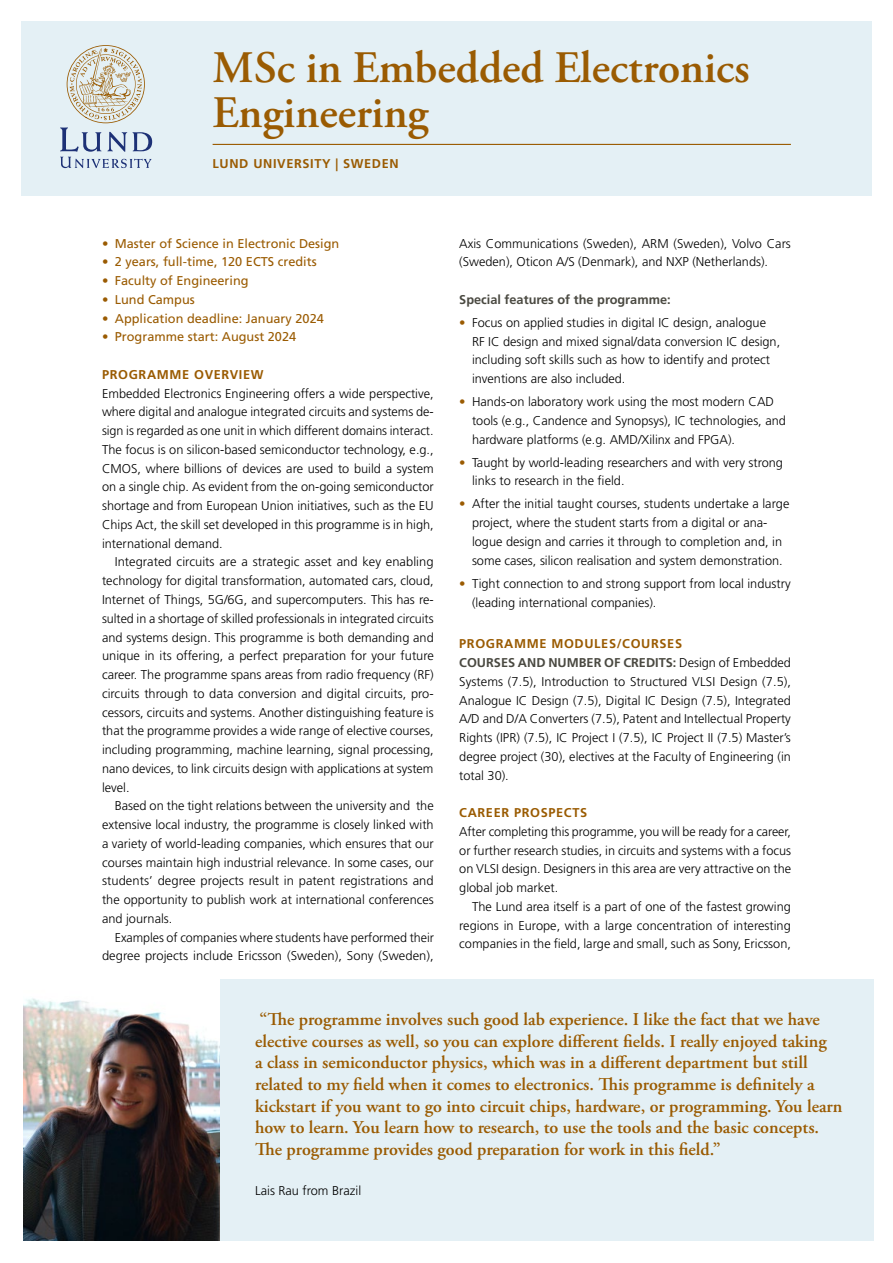
<style>
.page{position:relative;width:893px;height:1263px;background:#fff}
.page>*{position:absolute;margin:0;border:0;box-sizing:border-box;transform-origin:0 0}
.H1_Rubrik_30_p{font:600 45px/45px "Adobe Garamond Pro";color:#9a5b02}
.Brons_Citat{font:600 18px/21.6px "Adobe Garamond Pro";color:#9a5b02}
.Svart_Brödtext_med_indrag{font:300 12.75px/18.8px "Frutiger LT Std";color:#000}
.Svart_Brödtext_utan_indrag{font:300 12.75px/18.8px "Frutiger LT Std";color:#000;text-align:justify}
.t1{font:12.75px "Frutiger LT Std";color:#9a5b02}
.H2_Brons_Underrubrik{font:700 12.75px "Frutiger LT Std";letter-spacing:.05em;color:#9a5b02}
.Svart_Brödtext_utan_indrag-2{font:700 12.75px "Frutiger LT Std";color:#4a4941}
.Underrad{font:700 12.75px "Frutiger LT Std";letter-spacing:.05em;color:#9a5b02}
.s1{color:#9a5b02}
.s2{font-weight:700;color:#4a4941}
</style>
<div class="page">
<div style="left:21px;top:21px;width:851px;height:175px;background:#e4f0f5"></div>
<div style="left:23px;top:979px;width:851px;height:262px;background:#e4f0f5"></div>
<svg style="left:60px;top:45px;width:92px;height:123px"></svg>
<hr style="left:213px;top:144px;width:578px;height:1px;background:#9a5b02">
<img style="left:23px;top:979px;width:197px;height:261px">
<h1 class="H1_Rubrik_30_p" style="left:213px;top:46px;width:539px">MSc in Embedded Electronics<br>Engineering</h1>
<p class="Underrad" style="left:213px;top:156px;width:188px">LUND UNIVERSITY | SWEDEN</p>
<p class="t1" style="left:102px;top:236px;width:239px">• Master of Science in Electronic Design</p>
<p class="t1" style="left:102px;top:255px;width:216px">• 2 years, full-time, 120 ECTS credits</p>
<p class="t1" style="left:102px;top:273px;width:148px">• Faculty of Engineering</p>
<p class="t1" style="left:102px;top:292px;width:94px">• Lund Campus</p>
<p class="t1" style="left:102px;top:311px;width:223px">• Application deadline: January 2024</p>
<p class="t1" style="left:102px;top:330px;width:196px">• Programme start: August 2024</p>
<h2 class="H2_Brons_Underrubrik" style="left:102px;top:367px;width:163px">PROGRAMME OVERVIEW</h2>
<p class="Svart_Brödtext_utan_indrag" style="left:102px;top:384px;width:333px">Embedded Electronics Engineering offers a wide perspective, where digital and analogue integrated circuits and systems de&shy;sign is regarded as one unit in which different domains interact.<br>The focus is on silicon-based semiconductor technology, e.g., CMOS, where billions of devices are used to build a system on a single chip. As evident from the on-going semiconductor shortage and from European Union initiatives, such as the EU Chips Act, the skill set developed in this programme is in high, international demand.</p>
<p class="Svart_Brödtext_med_indrag" style="left:102px;top:553px;width:333px;text-align:justify;text-indent:13px">Integrated circuits are a strategic asset and key enabling technology for digital transformation, automated cars, cloud, Internet of Things, 5G/6G, and supercomputers. This has re&shy;sulted in a shortage of skilled professionals in integrated circuits and systems design. This programme is both demanding and unique in its offering, a perfect preparation for your future career. The programme spans areas from radio frequency (RF) circuits through to data conversion and digital circuits, pro&shy;cessors, circuits and systems. Another distinguishing feature is that the programme provides a wide range of elective courses, including programming, machine learning, signal processing, nano devices, to link circuits design with applications at system level.</p>
<p class="Svart_Brödtext_med_indrag" style="left:102px;top:797px;width:333px;text-align:justify;text-indent:13px">Based on the tight relations between the university and the extensive local industry, the programme is closely linked with a variety of world-leading companies, which ensures that our courses maintain high industrial relevance. In some cases, our students’ degree projects result in patent registrations and the opportunity to publish work at international conferences and journals.</p>
<p class="Svart_Brödtext_med_indrag" style="left:102px;top:928px;width:333px;text-align:right">Examples of companies where students have performed their degree projects include Ericsson (Sweden), Sony (Sweden),</p>
<p class="Svart_Brödtext_med_indrag" style="left:459px;top:234px;width:333px">Axis Communications (Sweden), ARM (Sweden), Volvo Cars (Sweden), Oticon A/S (Denmark), and NXP (Netherlands).</p>
<p class="Svart_Brödtext_utan_indrag-2" style="left:459px;top:292px;width:213px">Special features of the programme:</p>
<p class="Svart_Brödtext_med_indrag" style="left:472px;top:313px;width:310px;text-indent:-13px"><span class="s1">•</span> Focus on applied studies in digital IC design, analogue RF IC design and mixed signal/data conversion IC design, including soft skills such as how to identify and protect inventions are also included.</p>
<p class="Svart_Brödtext_med_indrag" style="left:472px;top:393px;width:315px;text-indent:-13px"><span class="s1">•</span> Hands-on laboratory work using the most modern CAD tools (e.g., Candence and Synopsys), IC technologies, and hardware platforms (e.g. AMD/Xilinx and FPGA).</p>
<p class="Svart_Brödtext_med_indrag" style="left:472px;top:453px;width:313px;text-indent:-13px"><span class="s1">•</span> Taught by world-leading researchers and with very strong links to research in the field.</p>
<p class="Svart_Brödtext_med_indrag" style="left:472px;top:495px;width:319px;text-indent:-13px"><span class="s1">•</span> After the initial taught courses, students undertake a large project, where the student starts from a digital or ana&shy;logue design and carries it through to completion and, in some cases, silicon realisation and system demonstration.</p>
<p class="Svart_Brödtext_med_indrag" style="left:472px;top:574px;width:320px;text-indent:-13px"><span class="s1">•</span> Tight connection to and strong support from local industry (leading international companies).</p>
<h2 class="H2_Brons_Underrubrik" style="left:459px;top:636px;width:224px">PROGRAMME MODULES/COURSES</h2>
<p class="Svart_Brödtext_utan_indrag" style="left:459px;top:653px;width:333px"><span class="s2">COURSES AND NUMBER OF CREDITS:</span> Design of Embedded Systems (7.5), Introduction to Structured VLSI Design (7.5), Analogue IC Design (7.5), Digital IC Design (7.5), Integrated A/D and D/A Converters (7.5), Patent and Intellectual Property Rights (IPR) (7.5), IC Project I (7.5), IC Project II (7.5) Master’s degree project (30), electives at the Faculty of Engineering (in total 30).</p>
<h2 class="H2_Brons_Underrubrik" style="left:459px;top:805px;width:129px">CAREER PROSPECTS</h2>
<p class="Svart_Brödtext_utan_indrag" style="left:459px;top:822px;width:333px">After completing this programme, you will be ready for a career, or further research studies, in circuits and systems with a focus on VLSI design. Designers in this area are very attractive on the global job market.</p>
<p class="Svart_Brödtext_med_indrag" style="left:459px;top:897px;width:333px;text-align:justify;text-indent:13px">The Lund area itself is a part of one of the fastest growing regions in Europe, with a large concentration of interesting companies in the field, large and small, such as Sony, Ericsson,</p>
<p class="Brons_Citat" style="left:255px;top:1009px;width:589px">“The programme involves such good lab experience. I like the fact that we have elective courses as well, so you can explore different fields. I really enjoyed taking<br>a class in semiconductor physics, which was in a different department but still related to my field when it comes to electronics. This programme is definitely a kickstart if you want to go into circuit chips, hardware, or programming. You learn how to learn. You learn how to research, to use the tools and the basic concepts.<br>The programme provides good preparation for work in this field.”</p>
<p class="Svart_Brödtext_utan_indrag" style="left:255px;top:1181px;width:108px">Lais Rau from Brazil</p>
</div>
